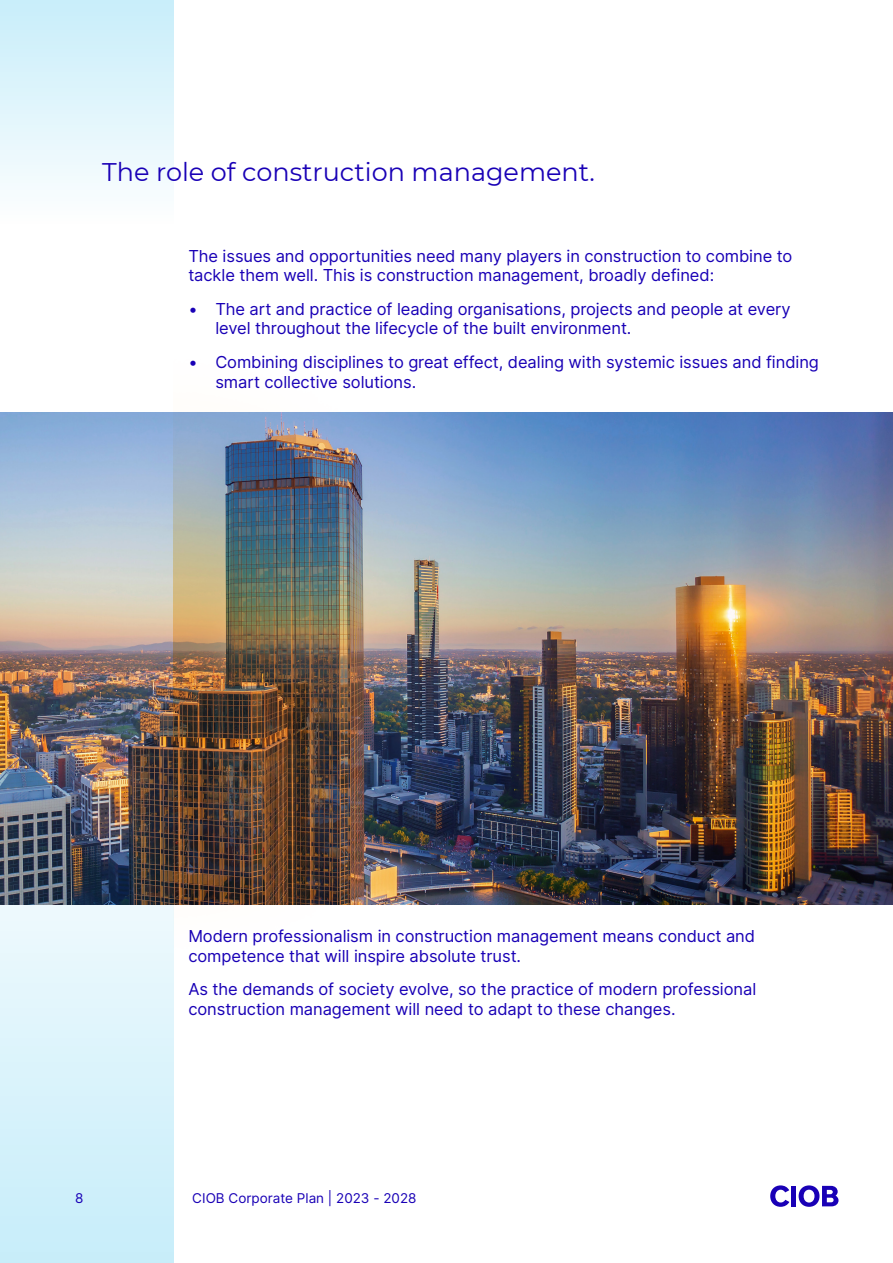
<style>
.page{position:relative;width:893px;height:1263px;background:#fff}
.page>*{position:absolute;margin:0;border:0;box-sizing:border-box;transform-origin:0 0}
.t1{font:25.5px "Montserrat";color:#1900b6}
.t2{font:16.5px/19.8px "Inter";letter-spacing:-.005em;color:#1900b6}
.t3{font:13.5px "Inter";color:#1900b6}
</style>
<div class="page">
<svg style="left:770px;top:1185px;width:19px;height:22px"></svg>
<div style="left:791px;top:1186px;width:5px;height:20px;background:#1900b6"></div>
<svg style="left:798px;top:1185px;width:40px;height:22px"></svg>
<img style="left:0;top:412px;width:892px;height:492px">
<div style="left:0;top:0;width:173px;height:230px;background:linear-gradient(to bottom,#c7edf9,#fefefe)"></div>
<img style="left:0;top:760px;width:173px;height:503px">
<img style="left:173px;top:412px;width:324px;height:564px">
<p class="t1" style="left:102px;top:154px;width:494px">The role of construction management.</p>
<p class="t2" style="left:188px;top:245px;width:605px">The issues and opportunities need many players in construction to combine to tackle them well. This is construction management, broadly defined:</p>
<p class="t2" style="left:215px;top:298px;width:577px;text-indent:-27px">• The art and practice of leading organisations, projects and people at every level throughout the lifecycle of the built environment.</p>
<p class="t2" style="left:215px;top:351px;width:605px;text-indent:-27px">• Combining disciplines to great effect, dealing with systemic issues and finding smart collective solutions.</p>
<p class="t3" style="left:75px;top:1188px;width:10px">8</p>
<p class="t2" style="left:188px;top:926px;width:568px">Modern professionalism in construction management means conduct and competence that will inspire absolute trust.</p>
<p class="t2" style="left:188px;top:979px;width:569px">As the demands of society evolve, so the practice of modern professional construction management will need to adapt to these changes.</p>
<p class="t3" style="left:192px;top:1188px;width:226px">CIOB Corporate Plan | 2023 - 2028</p>
</div>
